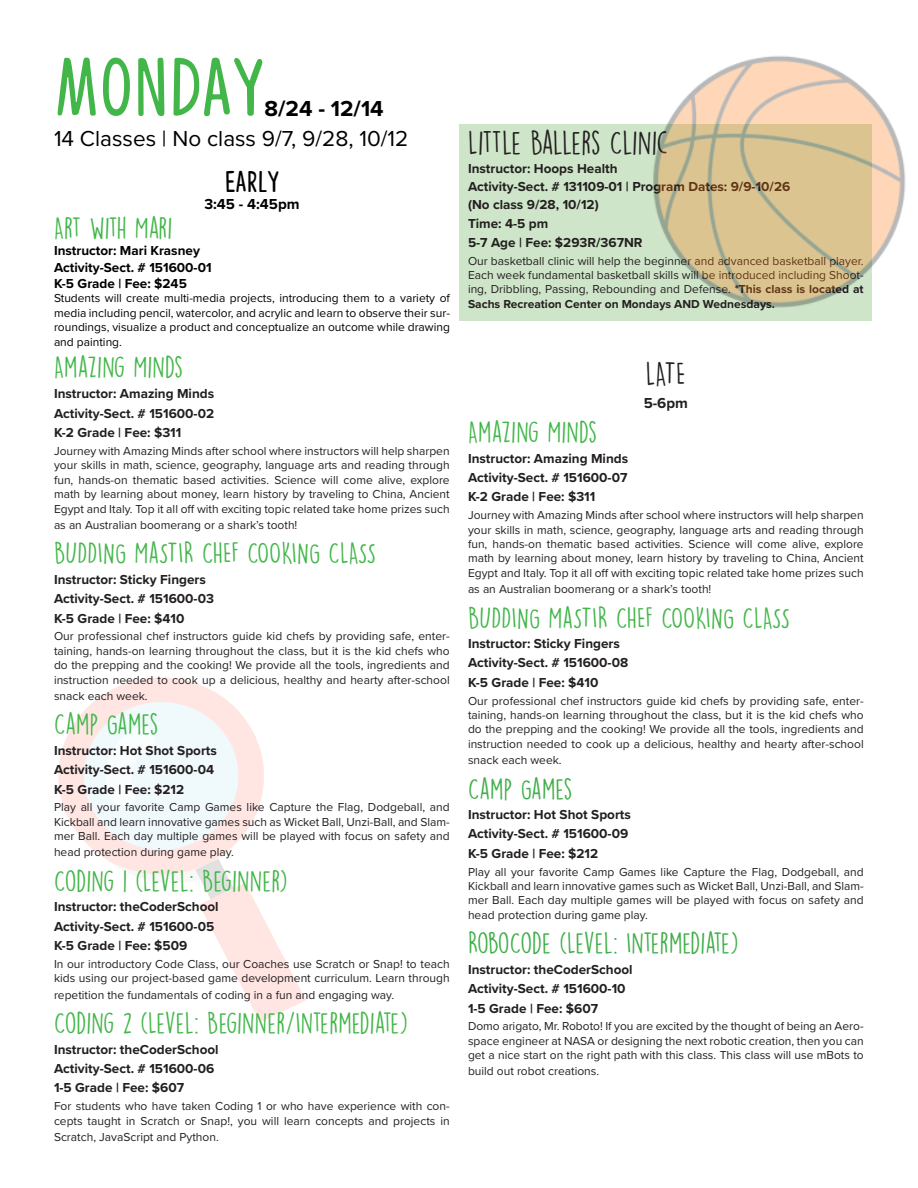
<style>
.page{position:relative;width:918px;height:1188px;background:#fff}
.page>*{position:absolute;margin:0;border:0;box-sizing:border-box;transform-origin:0 0}
.t1{font:82.5px "Congratulations DEMO";color:#42b649}
.No_Class_Dates{font:30px "DK Lemon Yellow Sun";letter-spacing:-.03em;color:#231f20}
.t2{font:30px "Congratulations DEMO";color:#000}
.No_Class_Dates-2{font:27px "DK Lemon Yellow Sun";color:#42b649}
.No_Class_Dates-3{font:27px "DK Lemon Yellow Sun";color:#40ae49}
.No_Class_Dates-4{font:27px "DK Lemon Yellow Sun";letter-spacing:-.02em;color:#42b649}
.t3{font:22.5px "Proxima Nova";color:#000}
.t4{font:700 22.5px "Proxima Nova";color:#000}
.t5{font:700 15px "Proxima Nova";color:#000}
.No_Class_Dates-5{font:700 15px "Proxima Nova";color:#231f20}
.No_Class_Dates-6{font:700 13.5px "Proxima Nova";color:#231f20}
.t6{font:700 13.5px "Proxima Nova";color:#000}
.No_Class_Dates-7{font:12px/14.4px "Proxima Nova";color:#231f20;text-align:justify}
.t7{font:12px/14.4px "Proxima Nova";color:#000;text-align:justify}
.s1{font-weight:700}
</style>
<div class="page">
<div style="left:460px;top:124px;width:412px;height:197px;background:#cfe5c9"></div>
<svg style="left:120px;top:677px;width:82px;height:9px"></svg>
<svg style="left:58px;top:686px;width:248px;height:336px"></svg>
<img style="left:653px;top:56px;width:253px;height:252px">
<p class="t1" style="left:54px;top:45px;width:212px">MONDAY</p>
<p class="t4" style="left:265px;top:92px;width:121px">8/24 - 12/14</p>
<p class="t3" style="left:54px;top:122px;width:356px">14 Classes | No class 9/7, 9/28, 10/12</p>
<p class="t2" style="left:225px;top:166px;width:56px">EARLY</p>
<p class="t5" style="left:204px;top:192px;width:97px">3:45 - 4:45pm</p>
<p class="No_Class_Dates-4" style="left:54px;top:211px;width:120px">ART WITH MARI</p>
<p class="t6" style="left:54px;top:241px;width:147px">Instructor: Mari Krasney</p>
<p class="t6" style="left:54px;top:257px;width:159px">Activity-Sect. # 151600-01</p>
<p class="t6" style="left:54px;top:274px;width:134px">K-5 Grade | Fee: $245</p>
<p class="t7" style="left:54px;top:291px;width:398px">Students will create multi-media projects, introducing them to a variety of media including pencil, watercolor, and acrylic and learn to observe their sur&shy;roundings, visualize a product and conceptualize an outcome while drawing and painting.</p>
<p class="No_Class_Dates-2" style="left:54px;top:351px;width:131px">AMAZING MINDS</p>
<p class="No_Class_Dates-6" style="left:54px;top:383px;width:162px">Instructor: Amazing Minds</p>
<p class="No_Class_Dates-6" style="left:54px;top:403px;width:162px">Activity-Sect. # 151600-02</p>
<p class="No_Class_Dates-6" style="left:54px;top:423px;width:129px">K-2 Grade | Fee: $311</p>
<p class="No_Class_Dates-7" style="left:54px;top:443px;width:397px">Journey with Amazing Minds after school where instructors will help sharpen your skills in math, science, geography, language arts and reading through fun, hands-on thematic based activities. Science will come alive, explore math by learning about money, learn history by traveling to China, Ancient Egypt and Italy. Top it all off with exciting topic related take home prizes such</p>
<p class="No_Class_Dates-7" style="left:54px;top:517px;width:245px">as an Australian boomerang or a shark’s tooth!</p>
<p class="No_Class_Dates-2" style="left:54px;top:537px;width:324px">BUDDING MASTIR CHEF COOKING CLASS</p>
<p class="No_Class_Dates-6" style="left:54px;top:569px;width:153px">Instructor: Sticky Fingers</p>
<p class="No_Class_Dates-6" style="left:54px;top:589px;width:162px">Activity-Sect. # 151600-03</p>
<p class="No_Class_Dates-6" style="left:54px;top:608px;width:132px">K-5 Grade | Fee: $410</p>
<p class="No_Class_Dates-7" style="left:54px;top:629px;width:397px">Our professional chef instructors guide kid chefs by providing safe, enter&shy;taining, hands-on learning throughout the class, but it is the kid chefs who do the prepping and the cooking! We provide all the tools, ingredients and instruction needed to cook up a delicious, healthy and hearty after-school</p>
<p class="No_Class_Dates-7" style="left:54px;top:688px;width:95px">snack each week.</p>
<p class="No_Class_Dates-2" style="left:54px;top:708px;width:106px">CAMP GAMES</p>
<p class="No_Class_Dates-6" style="left:54px;top:740px;width:164px">Instructor: Hot Shot Sports</p>
<p class="No_Class_Dates-6" style="left:54px;top:760px;width:162px">Activity-Sect. # 151600-04</p>
<p class="No_Class_Dates-6" style="left:54px;top:779px;width:132px">K-5 Grade | Fee: $212</p>
<p class="No_Class_Dates-7" style="left:54px;top:800px;width:397px">Play all your favorite Camp Games like Capture the Flag, Dodgeball, and Kickball and learn innovative games such as Wicket Ball, Unzi-Ball, and Slam&shy;mer Ball. Each day multiple games will be played with focus on safety and</p>
<p class="No_Class_Dates-7" style="left:54px;top:845px;width:181px">head protection during game play.</p>
<p class="No_Class_Dates-2" style="left:54px;top:865px;width:235px">CODING 1 (LEVEL: BEGINNER)</p>
<p class="No_Class_Dates-6" style="left:54px;top:897px;width:166px">Instructor: theCoderSchool</p>
<p class="No_Class_Dates-6" style="left:54px;top:916px;width:162px">Activity-Sect. # 151600-05</p>
<p class="No_Class_Dates-6" style="left:54px;top:936px;width:135px">K-5 Grade | Fee: $509</p>
<p class="No_Class_Dates-7" style="left:54px;top:956px;width:397px">In our introductory Code Class, our Coaches use Scratch or Snap! to teach kids using our project-based game development curriculum. Learn through</p>
<p class="No_Class_Dates-7" style="left:54px;top:987px;width:342px">repetition the fundamentals of coding in a fun and engaging way.</p>
<p class="No_Class_Dates-2" style="left:54px;top:1007px;width:356px">CODING 2 (LEVEL: BEGINNER/INTERMEDIATE)</p>
<p class="No_Class_Dates-6" style="left:54px;top:1039px;width:166px">Instructor: theCoderSchool</p>
<p class="No_Class_Dates-6" style="left:54px;top:1058px;width:162px">Activity-Sect. # 151600-06</p>
<p class="No_Class_Dates-6" style="left:54px;top:1078px;width:132px">1-5 Grade | Fee: $607</p>
<p class="No_Class_Dates-7" style="left:54px;top:1098px;width:397px">For students who have taken Coding 1 or who have experience with con&shy;cepts taught in Scratch or Snap!, you will learn concepts and projects in</p>
<p class="No_Class_Dates-7" style="left:54px;top:1129px;width:166px">Scratch, JavaScript and Python.</p>
<p class="No_Class_Dates" style="left:468px;top:124px;width:201px">LITTLE BALLERS CLINIC</p>
<p class="No_Class_Dates-6" style="left:468px;top:158px;width:151px">Instructor: Hoops Health</p>
<p class="No_Class_Dates-6" style="left:468px;top:176px;width:324px">Activity-Sect. # 131109-01 | Program Dates: 9/9-10/26</p>
<p class="No_Class_Dates-6" style="left:468px;top:195px;width:132px">(No class 9/28, 10/12)</p>
<p class="No_Class_Dates-6" style="left:468px;top:213px;width:82px">Time: 4-5 pm</p>
<p class="No_Class_Dates-6" style="left:468px;top:232px;width:176px">5-7 Age | Fee: $293R/367NR</p>
<p class="No_Class_Dates-7" style="left:468px;top:253px;width:397px">Our basketball clinic will help the beginner and advanced basketball player.<br>Each week fundamental basketball skills will be introduced including Shoot&shy;ing, Dribbling, Passing, Rebounding and Defense. <span class="s1">*This class is located at Sachs Recreation Center on Mondays AND Wednesdays.</span></p>
<p class="No_Class_Dates" style="left:646px;top:356px;width:41px">LATE</p>
<p class="No_Class_Dates-5" style="left:644px;top:391px;width:46px">5-6pm</p>
<p class="No_Class_Dates-2" style="left:468px;top:416px;width:131px">AMAZING MINDS</p>
<p class="No_Class_Dates-6" style="left:468px;top:448px;width:162px">Instructor: Amazing Minds</p>
<p class="No_Class_Dates-6" style="left:468px;top:467px;width:161px">Activity-Sect. # 151600-07</p>
<p class="No_Class_Dates-6" style="left:468px;top:487px;width:129px">K-2 Grade | Fee: $311</p>
<p class="No_Class_Dates-7" style="left:468px;top:507px;width:397px">Journey with Amazing Minds after school where instructors will help sharpen your skills in math, science, geography, language arts and reading through fun, hands-on thematic based activities. Science will come alive, explore math by learning about money, learn history by traveling to China, Ancient Egypt and Italy. Top it all off with exciting topic related take home prizes such</p>
<p class="No_Class_Dates-7" style="left:468px;top:581px;width:245px">as an Australian boomerang or a shark’s tooth!</p>
<p class="No_Class_Dates-2" style="left:468px;top:601px;width:324px">BUDDING MASTIR CHEF COOKING CLASS</p>
<p class="No_Class_Dates-6" style="left:468px;top:633px;width:153px">Instructor: Sticky Fingers</p>
<p class="No_Class_Dates-6" style="left:468px;top:653px;width:162px">Activity-Sect. # 151600-08</p>
<p class="No_Class_Dates-6" style="left:468px;top:672px;width:132px">K-5 Grade | Fee: $410</p>
<p class="No_Class_Dates-7" style="left:468px;top:693px;width:397px">Our professional chef instructors guide kid chefs by providing safe, enter&shy;taining, hands-on learning throughout the class, but it is the kid chefs who do the prepping and the cooking! We provide all the tools, ingredients and instruction needed to cook up a delicious, healthy and hearty after-school</p>
<p class="No_Class_Dates-7" style="left:468px;top:752px;width:95px">snack each week.</p>
<p class="No_Class_Dates-3" style="left:468px;top:772px;width:106px">CAMP GAMES</p>
<p class="No_Class_Dates-6" style="left:468px;top:804px;width:164px">Instructor: Hot Shot Sports</p>
<p class="No_Class_Dates-6" style="left:468px;top:824px;width:162px">Activity-Sect. # 151600-09</p>
<p class="No_Class_Dates-6" style="left:468px;top:843px;width:132px">K-5 Grade | Fee: $212</p>
<p class="No_Class_Dates-7" style="left:468px;top:864px;width:397px">Play all your favorite Camp Games like Capture the Flag, Dodgeball, and Kickball and learn innovative games such as Wicket Ball, Unzi-Ball, and Slam&shy;mer Ball. Each day multiple games will be played with focus on safety and head protection during game play.</p>
<p class="No_Class_Dates-3" style="left:468px;top:927px;width:272px">ROBOCODE (LEVEL: INTERMEDIATE)</p>
<p class="No_Class_Dates-6" style="left:468px;top:959px;width:166px">Instructor: theCoderSchool</p>
<p class="No_Class_Dates-6" style="left:468px;top:979px;width:159px">Activity-Sect. # 151600-10</p>
<p class="No_Class_Dates-6" style="left:468px;top:998px;width:132px">1-5 Grade | Fee: $607</p>
<p class="No_Class_Dates-7" style="left:468px;top:1019px;width:397px">Domo arigato, Mr. Roboto! If you are excited by the thought of being an Aero&shy;space engineer at NASA or designing the next robotic creation, then you can get a nice start on the right path with this class. This class will use mBots to</p>
<p class="No_Class_Dates-7" style="left:468px;top:1064px;width:133px">build out robot creations.</p>
</div>
